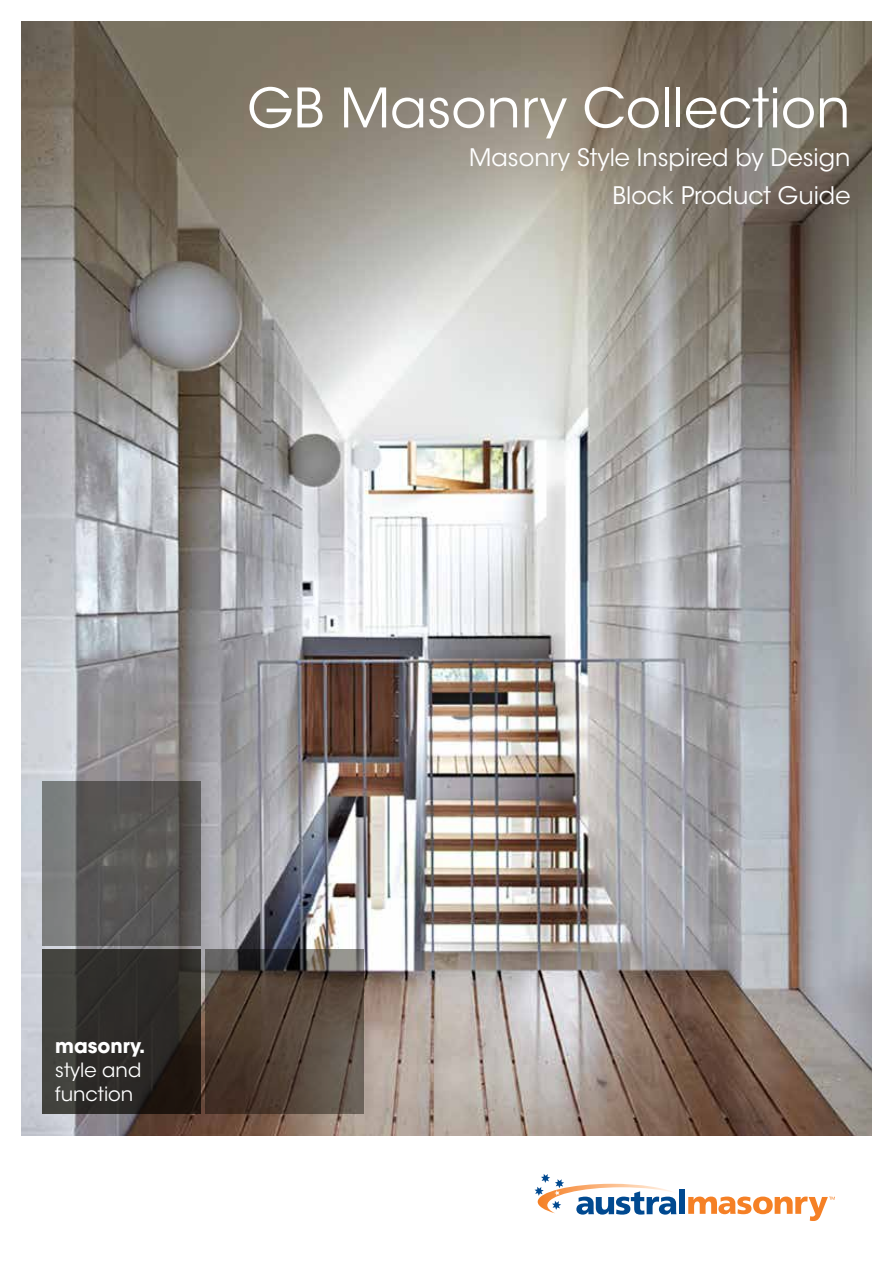
<style>
.page{position:relative;width:893px;height:1263px;background:#fff}
.page>*{position:absolute;margin:0;border:0;box-sizing:border-box;transform-origin:0 0}
.t1{font:54px "ITC Avant Garde Std";color:#fff}
.t2{font:24px/38.5px "ITC Avant Garde Std";color:#fff;text-align:right}
.t3{font:19.5px/24px "ITC Avant Garde Std";color:#fff}
.t4{font:700 19.5px "ITC Avant Garde Std";color:#fff}
</style>
<div class="page">
<img style="left:21px;top:21px;width:851px;height:1114px">
<svg style="left:43px;top:781px;width:158px;height:164px;background:#5e5e5c"></svg>
<svg style="left:43px;top:950px;width:158px;height:164px;background:#302d29"></svg>
<svg style="left:205px;top:950px;width:158px;height:164px;background:#52443b"></svg>
<svg style="left:534px;top:1174px;width:143px;height:40px"></svg>
<div style="left:679px;top:1189px;width:6px;height:25px;background:#004990"></div>
<svg style="left:688px;top:1196px;width:147px;height:25px"></svg>
<h1 class="t1" style="left:247px;top:75px;width:605px">GB Masonry Collection</h1>
<p class="t2" style="left:469px;top:138px;width:383px">Masonry Style Inspired by Design<br>Block Product Guide</p>
<p class="t4" style="left:55px;top:1033px;width:92px">masonry.</p>
<p class="t3" style="left:55px;top:1058px;width:88px">style and function</p>
</div>
